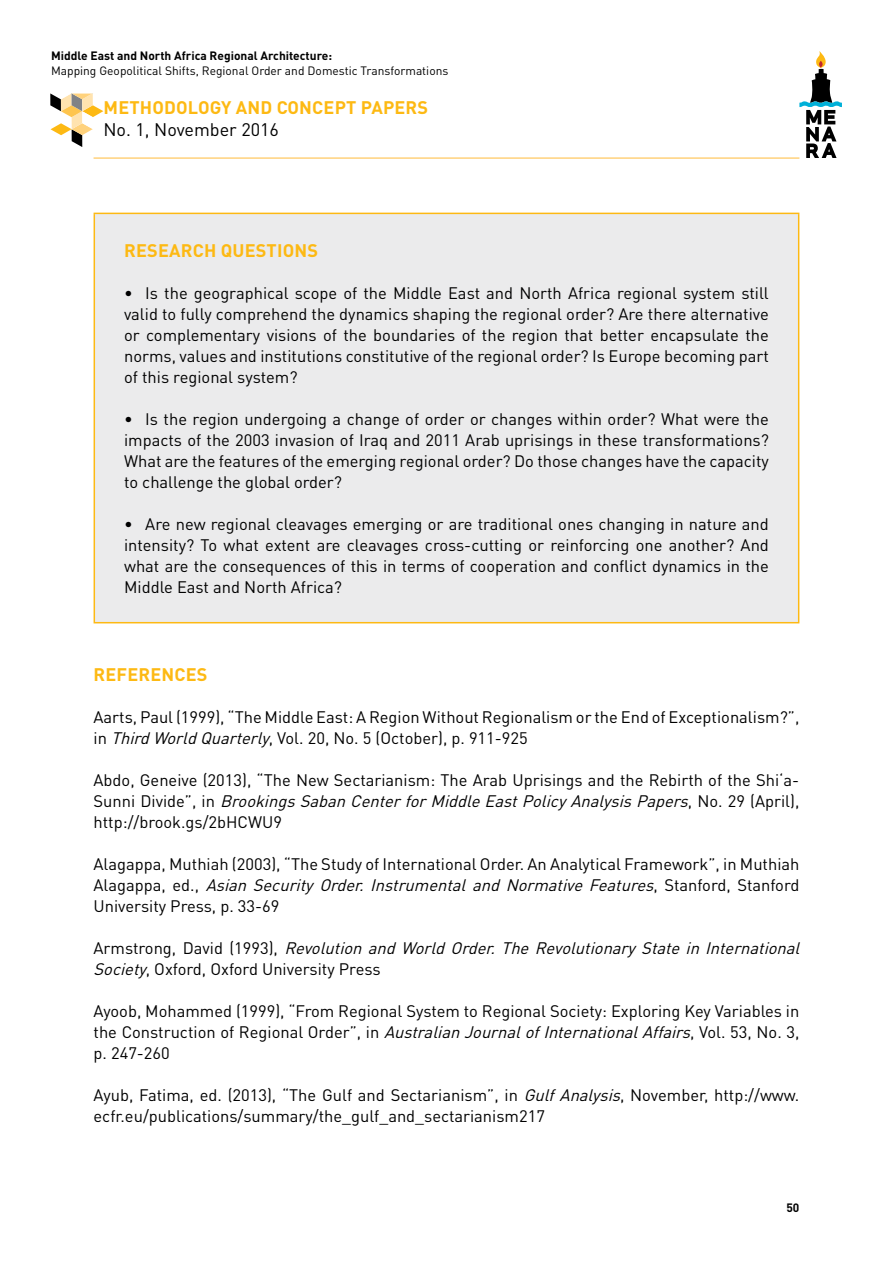
<style>
.page{position:relative;width:893px;height:1263px;background:#fff}
.page>*{position:absolute;margin:0;border:0;box-sizing:border-box;transform-origin:0 0}
.t1{font:700 18px "DIN Pro";letter-spacing:.01em;color:#fdb913}
.t2{font:18px "DIN Pro";color:#000}
.t3{font:16.5px/21px "DIN Pro";color:#000;text-align:justify}
.t4{font:italic 16.5px/21px "DIN Pro";color:#000}
.t5{font:12px "DIN Pro";color:#000}
.t6{font:700 12px "DIN Pro";color:#000}
.s1{font-style:italic}
.s2{font-style:normal}
</style>
<div class="page">
<svg style="left:799px;top:51px;width:43px;height:107px"></svg>
<hr style="left:94px;top:157px;width:705px;height:2px;background:#ffd27c">
<svg style="left:50px;top:94px;width:53px;height:53px"></svg>
<div style="left:94px;top:213px;width:705px;height:410px;background:#ebebec"></div>
<hr style="left:94px;top:213px;width:705px;height:1px;background:#fdb913">
<hr style="left:94px;top:214px;width:1px;height:408px;background:#fdb913">
<hr style="left:798px;top:214px;width:1px;height:408px;background:#fdb913">
<hr style="left:94px;top:622px;width:705px;height:1px;background:#fdb913">
<p class="t6" style="left:51px;top:48px;width:283px">Middle East and North Africa Regional Architecture:</p>
<p class="t5" style="left:51px;top:62px;width:399px">Mapping Geopolitical Shifts, Regional Order and Domestic Transformations</p>
<p class="t1" style="left:104px;top:96px;width:326px">METHODOLOGY AND CONCEPT PAPERS</p>
<p class="t2" style="left:103px;top:117px;width:177px">No. 1, November 2016</p>
<p class="t1" style="left:124px;top:238px;width:195px">RESEARCH QUESTIONS</p>
<p class="t3" style="left:124px;top:282px;width:646px">• Is the geographical scope of the Middle East and North Africa regional system still valid to fully comprehend the dynamics shaping the regional order? Are there alternative or complementary visions of the boundaries of the region that better encapsulate the norms, values and institutions constitutive of the regional order? Is Europe becoming part of this regional system?</p>
<p class="t3" style="left:124px;top:408px;width:646px">• Is the region undergoing a change of order or changes within order? What were the impacts of the 2003 invasion of Iraq and 2011 Arab uprisings in these transformations?<br>What are the features of the emerging regional order? Do those changes have the capacity to challenge the global order?</p>
<p class="t3" style="left:124px;top:513px;width:646px">• Are new regional cleavages emerging or are traditional ones changing in nature and intensity? To what extent are cleavages cross-cutting or reinforcing one another? And what are the consequences of this in terms of cooperation and conflict dynamics in the Middle East and North Africa?</p>
<p class="t1" style="left:94px;top:662px;width:115px">REFERENCES</p>
<p class="t3" style="left:94px;top:706px;width:707px">Aarts, Paul (1999), “The Middle East: A Region Without Regionalism or the End of Exceptionalism?”, in <span class="s1">ThirdWorldQuarterly</span>, Vol. 20, No. 5 (October), p. 911-925</p>
<p class="t3" style="left:94px;top:769px;width:707px">Abdo, Geneive (2013), “The New Sectarianism: The Arab Uprisings and the Rebirth of the Shi‘a-S u n n i D i v i d e ” , i n <span class="s1">BrookingsSabanCenterforMiddleEastPolicyAnalysisPapers</span>, N o . 2 9 ( A p r i l ) , http://brook.gs/2bHCWU9</p>
<p class="t3" style="left:94px;top:853px;width:707px">Alagappa, Muthiah (2003), “The Study of International Order. An Analytical Framework”, in Muthiah A l a g a p p a , e d . , <span class="s1">Asian Security Order. Instrumental and Normative Features</span>, S t a n f o rd , S t a n f o rd University Press, p. 33-69</p>
<p class="t4" style="left:94px;top:937px;width:713px"><span class="s2">A r m s t ro n g , D a v i d ( 1 9 9 3 ) ,</span> Revolution and World Order. The Revolutionary State in International<br>Society<span class="s2">, Oxford, Oxford University Press</span></p>
<p class="t3" style="left:94px;top:1000px;width:707px">Ayoob, Mohammed (1999), “From Regional System to Regional Society: Exploring Key Variables in the Construction of Regional Order”, in <span class="s1">AustralianJournalofInternationalAffairs</span>, Vol. 53, No. 3, p. 247-260</p>
<p class="t3" style="left:94px;top:1084px;width:707px">Ayub, Fatima, ed. (2013), “The Gulf and Sectarianism”, in <span class="s1">GulfAnalysis</span>, November, http://www. ecfr.eu/publications/summary/the_gulf_and_sectarianism217</p>
<p class="t6" style="left:786px;top:1199px;width:15px">50</p>
</div>
